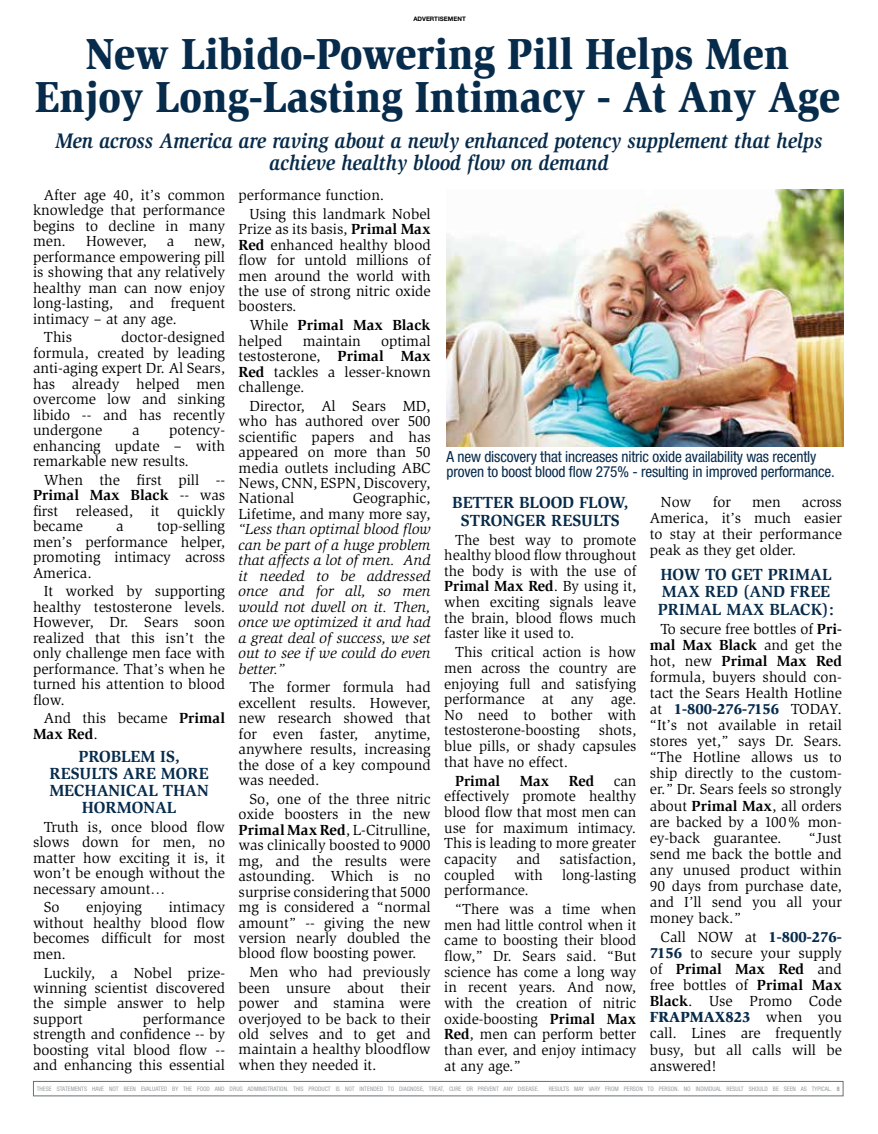
<style>
.page{position:relative;width:878px;height:1134px;background:#fff}
.page>*{position:absolute;margin:0;border:0;box-sizing:border-box;transform-origin:0 0}
.t1{font:900 44.55px/43px "Slimbach Std";color:#072b4b;text-align:center;scale:.91 1}
.t2{font:italic 700 21.6px/22.5px "Slimbach Std";color:#072b4b;text-align:center;scale:.9 1}
.t3{font:700 16.5px/17px "Slimbach Std";color:#072b4b;text-align:center}
.t4{font:condensed 15.3px/15.3px "Helvetica Neue LT Std";letter-spacing:-.01em;color:#072b4b}
.t5{font:15px/15.5px "Slimbach Std";color:#000;text-align:justify}
.t6{font:italic 15px/15.5px "Slimbach Std";color:#000;text-align:justify}
.t7{font:700 15px/15.5px "Slimbach Std";color:#000}
.t8{font:15px "Slimbach Std";letter-spacing:-.02em;color:#000}
.t9{font:condensed 6.15px "Helvetica Neue LT Std";color:#9c9ea1}
.t10{font:700 6.15px "Helvetica Neue LT Std";color:#000}
.s1{font-weight:700}
.s2{font-weight:400}
.s3{font-weight:900;color:#072b4b}
.s4{color:#77787b}
</style>
<div class="page">
<div style="left:33px;top:1081px;width:810px;height:15px;border:1px solid #6d6e71"></div>
<img style="left:446px;top:189px;width:397px;height:258px">
<p class="t10" style="left:413px;top:15px;width:54px">ADVERTISEMENT</p>
<h1 class="t1" style="left:35px;top:32px;width:886px">New Libido-Powering Pill Helps Men<br>Enjoy Long-Lasting Intimacy - At Any Age</h1>
<h2 class="t2" style="left:56px;top:129px;width:853px">Men across America are raving about a newly enhanced potency supplement that helps achieve healthy blood flow on demand</h2>
<p class="t5" style="left:33px;top:187px;width:194px;text-indent:11px">After age 40, it’s common knowledge that performance begins to decline in many men.</p>
<p class="t8" style="left:86px;top:233px;width:62px">However,</p>
<p class="t5" style="left:167px;top:234px;width:9px">a</p>
<p class="t5" style="left:33px;top:234px;width:194px;text-indent:161px">new, performance empowering pill is showing that any relatively healthy man can now enjoy long-lasting, and frequent intimacy – at any age.</p>
<p class="t5" style="left:44px;top:330px;width:30px">This</p>
<p class="t5" style="left:33px;top:330px;width:194px;text-indent:88px">doctor-designed formula, created by leading anti-aging expert Dr. Al Sears, has already helped men overcome low and sinking libido -- and has recently undergone</p>
<p class="t5" style="left:33px;top:422px;width:193px;text-indent:136px">potency&shy;enhancing update – with remarkable new results.</p>
<p class="t5" style="left:33px;top:472px;width:194px;text-indent:11px">When the first pill -- <span class="s1">Primal Max Black</span> -- was first released, it quickly became</p>
<p class="t5" style="left:132px;top:422px;width:9px">a</p>
<p class="t5" style="left:33px;top:519px;width:194px;text-indent:124px">top-selling men’s performance helper, promoting intimacy across America.</p>
<p class="t5" style="left:33px;top:584px;width:194px;text-indent:11px">It worked by supporting healthy testosterone levels.<br>However, Dr. Sears soon realized that this isn’t the only challenge men face with performance. That’s when he turned his attention to blood flow.</p>
<p class="t5" style="left:33px;top:711px;width:193px;text-indent:11px">And this became <span class="s1">Primal<br>Max Red</span>.</p>
<p class="t3" style="left:49px;top:748px;width:161px">PROBLEM IS,<br>RESULTS ARE MORE<br>MECHANICAL THAN<br>HORMONAL</p>
<p class="t5" style="left:33px;top:819px;width:194px;text-indent:11px">Truth is, once blood flow slows down for men, no matter how exciting it is, it won’t be enough without the necessary amount…</p>
<p class="t5" style="left:44px;top:900px;width:17px">So</p>
<p class="t5" style="left:86px;top:900px;width:57px">enjoying</p>
<p class="t5" style="left:116px;top:519px;width:9px">a</p>
<p class="t5" style="left:33px;top:900px;width:193px;text-indent:136px">intimacy without healthy blood flow becomes difficult for most men.</p>
<p class="t5" style="left:33px;top:965px;width:193px;text-indent:11px">Luckily, a Nobel prize&shy;winning scientist discovered the simple answer to help support</p>
<p class="t5" style="left:33px;top:1011px;width:194px;text-indent:110px">performance strength and confidence -- by boosting vital blood flow -- and enhancing this essential</p>
<p class="t5" style="left:249px;top:186px;width:183px;line-height:18.8px;text-indent:-11px">performance function.<br>Using this landmark Nobel</p>
<p class="t5" style="left:239px;top:221px;width:194px">Prize as its basis, <span class="s1">Primal Max Red</span> enhanced healthy blood flow for untold millions of men around the world with the use of strong nitric oxide boosters.</p>
<p class="t7" style="left:239px;top:317px;width:193px;text-indent:11px"><span class="s2">While</span> Primal Max Black <span class="s2">helped</span></p>
<p class="t5" style="left:239px;top:333px;width:193px;text-indent:142px">optimal testosterone, <span class="s1">Primal Max Red</span> tackles a lesser-known challenge.</p>
<p class="t5" style="left:239px;top:398px;width:193px;text-indent:11px">Director, Al Sears MD, who has authored over 500 scientific papers and has appeared on more than 50 media outlets including ABC News, CNN, ESPN, Discovery, National</p>
<p class="t5" style="left:303px;top:333px;width:60px">maintain</p>
<p class="t5" style="left:239px;top:491px;width:194px;text-align:right">Geographic,<br>Lifetime, and many more say,</p>
<p class="t6" style="left:239px;top:522px;width:194px">“Less than optimal blood flow can be part of a huge problem that affects a lot of men. And it needed to be addressed once and for all, so men would not dwell on it. Then, once we optimized it and had a great deal of success, we set out to see if we could do even better.”</p>
<p class="t5" style="left:239px;top:680px;width:194px;text-indent:11px">The former formula had excellent results. However, new research showed that for even faster, anytime, anywhere results, increasing the dose of a key compound was needed.</p>
<p class="t5" style="left:239px;top:791px;width:194px;text-indent:11px">So, one of the three nitric oxide boosters in the new <span class="s1">Primal Max Red</span>, L-Citrulline, was clinically boosted to 9000 mg, and the results were astounding. Which is no surprise considering that 5000 mg is considered a “normal amount” -- giving the new version nearly doubled the blood flow boosting power.</p>
<p class="t5" style="left:239px;top:965px;width:194px;text-indent:11px">Men who had previously been unsure about their power and stamina were overjoyed to be back to their old selves and to get and maintain a healthy bloodflow when they needed it.</p>
<p class="t4" style="left:446px;top:449px;width:390px">A new discovery that increases nitric oxide availability was recently proven to boost blood flow 275% - resulting in improved performance.</p>
<p class="t3" style="left:452px;top:494px;width:177px">BETTER BLOOD FLOW,<br>STRONGER RESULTS</p>
<p class="t5" style="left:444px;top:532px;width:194px;text-indent:11px">The best way to promote healthy blood flow throughout the body is with the use of <span class="s1">Primal Max Red</span>. By using it, when exciting signals leave the brain, blood flows much faster like it used to.</p>
<p class="t5" style="left:444px;top:645px;width:193px;text-indent:11px">This critical action is how men across the country are enjoying full and satisfying performance at any age.<br>No need to bother with testosterone-boosting</p>
<p class="t5" style="left:444px;top:723px;width:193px;text-indent:154px">shots, blue pills, or shady capsules that have no effect.</p>
<p class="t7" style="left:455px;top:773px;width:47px">Primal</p>
<p class="t7" style="left:520px;top:773px;width:31px">Max</p>
<p class="t7" style="left:569px;top:773px;width:27px">Red</p>
<p class="t5" style="left:444px;top:773px;width:193px;text-indent:169px">can effectively promote healthy blood flow that most men can use for maximum intimacy.<br>This is leading to more greater capacity</p>
<p class="t5" style="left:516px;top:851px;width:25px">and</p>
<p class="t5" style="left:559px;top:851px;width:78px">satisfaction,</p>
<p class="t5" style="left:444px;top:867px;width:52px">coupled</p>
<p class="t5" style="left:514px;top:867px;width:30px">with</p>
<p class="t5" style="left:562px;top:867px;width:76px">long-lasting</p>
<p class="t5" style="left:455px;top:881px;width:183px;line-height:18.9px;text-indent:-11px">performance.<br>“There was a time when</p>
<p class="t5" style="left:444px;top:917px;width:194px">men had little control when it came to boosting their blood flow,” Dr. Sears said. “But science has come a long way in recent years. And now, with the creation of nitric oxide-boosting <span class="s1">Primal Max Red</span>, men can perform better than ever, and enjoy intimacy at any age.”</p>
<p class="t5" style="left:660px;top:495px;width:32px">Now</p>
<p class="t5" style="left:712px;top:495px;width:20px">for</p>
<p class="t5" style="left:752px;top:495px;width:30px">men</p>
<p class="t5" style="left:649px;top:494px;width:193px;line-height:16px;text-indent:152px">across America, it’s much easier to stay at their performance peak as they get older.</p>
<p class="t3" style="left:658px;top:565px;width:177px;line-height:17.5px;text-align:left">HOW TO GET PRIMAL<br>MAX RED (AND FREE<br>PRIMAL MAX BLACK):</p>
<p class="t5" style="left:649px;top:621px;width:194px;line-height:16px;text-indent:11px">To secure free bottles of <span class="s1">Pri&shy;mal Max Black</span> and get the hot, new <span class="s1">Primal Max Red </span>formula, buyers should con&shy;tact the Sears Health Hotline at <span class="s3">1-800-276-7156</span> TODAY. “It’s not available in retail stores yet,” says Dr. Sears. “The Hotline allows us to ship directly to the custom&shy;er.” Dr. Sears feels so strongly about <span class="s1">Primal Max</span>, all orders are backed by a 100% mon&shy;ey-back guarantee.</p>
<p class="t5" style="left:649px;top:830px;width:194px;line-height:16px;text-indent:159px">“Just send me back the bottle and any unused product within 90 days from purchase date, and I’ll send you all your money back.”</p>
<p class="t5" style="left:649px;top:929px;width:194px;line-height:16px;text-indent:11px">Call NOW at <span class="s3">1-800-276- 7156</span> to secure your supply of <span class="s1">Primal Max Red</span> and free bottles of <span class="s1">Primal Max Black</span>. Use Promo Code <span class="s3">FRAPMAX823</span> when you call. Lines are frequently busy, but all calls will be answered!</p>
<p class="t9" style="left:37px;top:1085px;width:503px">THESE STATEMENTS HAVE NOT BEEN EVALUATED BY THE FOOD AND DRUG ADMINISTRATION. THIS PRODUCT IS NOT INTENDED TO DIAGNOSE, TREAT, CURE OR PREVENT ANY DISEASE.</p>
<p class="t9" style="left:548px;top:1085px;width:292px">RESULTS MAY VARY FROM PERSON TO PERSON. NO INDIVIDUAL RESULT SHOULD BE SEEN AS TYPICAL. <span class="s4">8</span></p>
</div>
